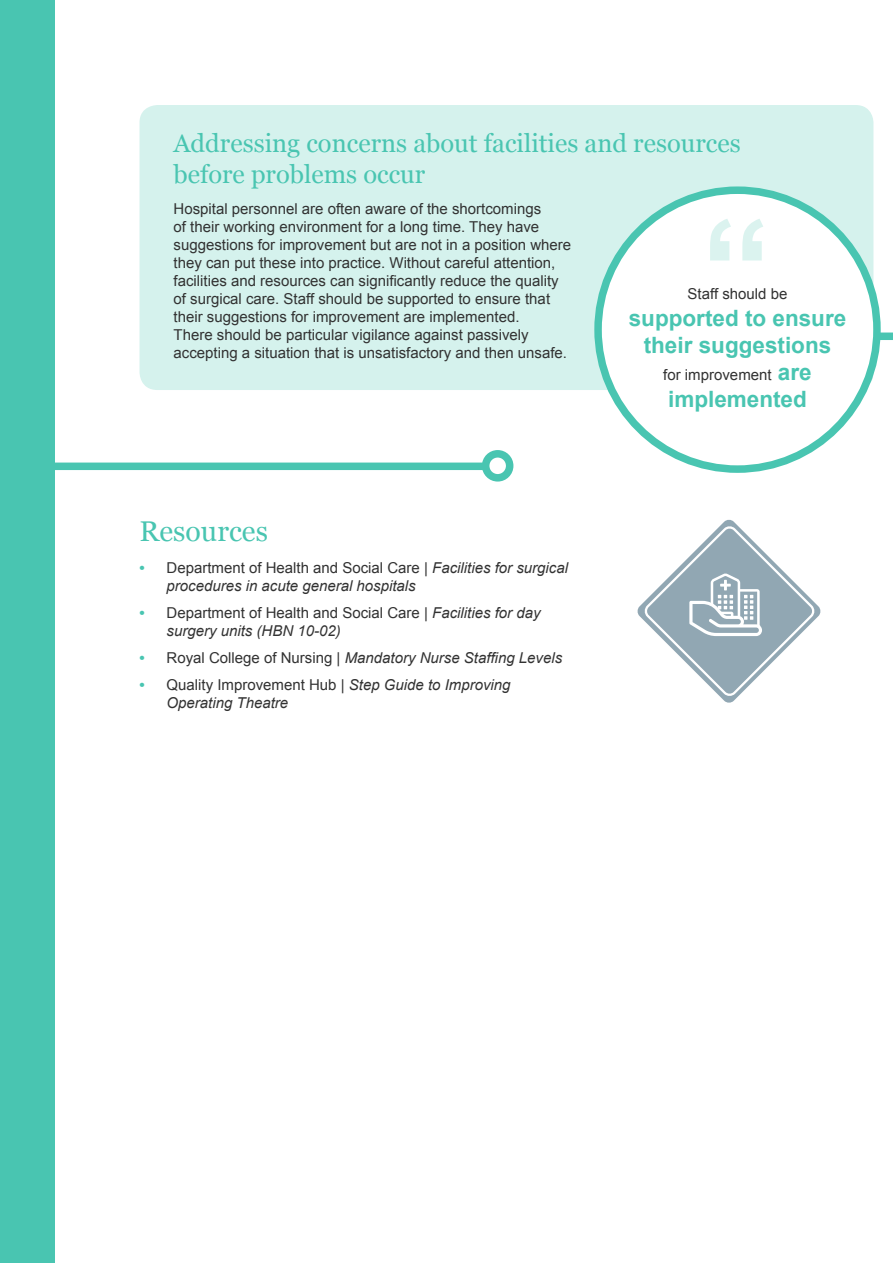
<style>
.page{position:relative;width:893px;height:1263px;background:#fff}
.page>*{position:absolute;margin:0;border:0;box-sizing:border-box;transform-origin:0 0}
.t1{font:700 141px "Arial";color:#49c5b1}
.t2{font:28.5px "Georgia";color:#49c5b1}
.t3{font:25.5px/30.6px "Georgia";color:#49c5b1}
.t4{font:700 22.5px/27px "Arial";color:#49c5b1;text-align:center}
.t5{font:15px/18px "Arial";color:#323232}
.t6{font:italic 15px/18px "Arial";color:#323232}
.s1{font-weight:700;font-size:22.5px;color:#49c5b1}
.s2{font-weight:700;font-style:normal;color:#49c5b1}
.s3{font-style:normal}
</style>
<div class="page">
<div style="left:0;top:0;width:54px;height:1263px;background:#49c5b1"></div>
<div style="left:843px;top:332px;width:50px;height:8px;background:#49c5b1"></div>
<div style="left:140px;top:105px;width:733px;height:285px;background:#d5f2ed;border-radius:18px"></div>
<div style="left:598px;top:190px;width:279px;height:279px;background:#fff;border-radius:50%"></div>
<div style="left:594px;top:186px;width:287px;height:287px;border:8px solid #49c5b1;border-radius:50%"></div>
<div style="left:10px;top:463px;width:488px;height:7px;background:#49c5b1"></div>
<div style="left:486px;top:454px;width:24px;height:24px;background:#fff;border-radius:50%"></div>
<div style="left:482px;top:450px;width:31px;height:32px;border:8px solid #49c5b1;border-radius:50%"></div>
<svg style="left:638px;top:520px;width:182px;height:183px"></svg>
<h3 class="t3" style="left:174px;top:127px;width:569px">Addressing concerns about facilities and resources before problems occur</h3>
<p class="t5" style="left:174px;top:200px;width:399px">Hospital personnel are often aware of the shortcomings<br>of their working environment for a long time. They have suggestions for improvement but are not in a position where they can put these into practice. Without careful attention, facilities and resources can significantly reduce the quality of surgical care. Staff should be supported to ensure that their suggestions for improvement are implemented.<br>There should be particular vigilance against passively accepting a situation that is unsatisfactory and then unsafe.</p>
<h1 class="t1" style="left:701px;top:178px;width:72px">“</h1>
<p class="t5" style="left:688px;top:285px;width:101px">Staff should be</p>
<h3 class="t4" style="left:629px;top:306px;width:219px">supported to ensure their suggestions</h3>
<p class="t5" style="left:663px;top:366px;width:150px">for improvement <span class="s1">are</span></p>
<h3 class="t4" style="left:668px;top:387px;width:140px">implemented</h3>
<h2 class="t2" style="left:140px;top:511px;width:130px">Resources</h2>
<p class="t6" style="left:166px;top:559px;width:403px;text-indent:-27px"><span class="s2">•</span> <span class="s3">Department of Health and Social Care |</span> Facilities for surgical procedures in acute general hospitals</p>
<p class="t6" style="left:166px;top:604px;width:376px;text-indent:-27px"><span class="s2">•</span> <span class="s3">Department of Health and Social Care |</span> Facilities for day surgery units (HBN 10-02)</p>
<p class="t6" style="left:139px;top:649px;width:424px"><span class="s2">•</span> <span class="s3">Royal College of Nursing |</span> Mandatory Nurse Staffing Levels</p>
<p class="t6" style="left:166px;top:676px;width:346px;text-indent:-27px"><span class="s2">•</span> <span class="s3">Quality Improvement Hub |</span> Step Guide to Improving<br>Operating Theatre</p>
</div>
